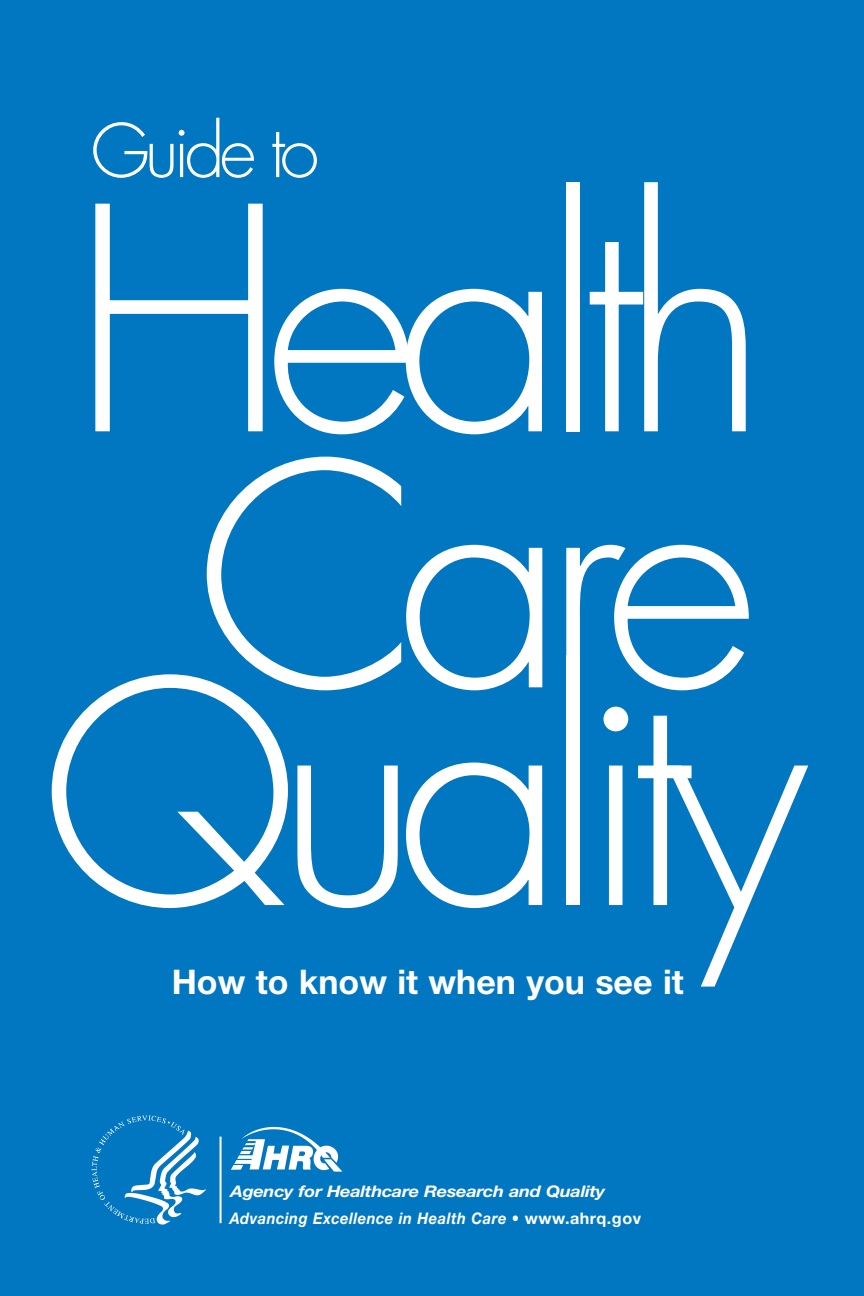
<style>
.page{position:relative;width:864px;height:1296px;background:#0077c0}
.page>*{position:absolute;margin:0;border:0;box-sizing:border-box;transform-origin:0 0}
.t1{font:300 302px/256px "Futura";letter-spacing:-.075em;color:#fff;text-align:center}
.t2{font:300 72px "Futura";letter-spacing:-.075em;color:#fff}
.t3{font:700 34px "Helvetica Neue";color:#fff}
.t4{font:italic 700 16px "Helvetica Neue";letter-spacing:.035em;color:#fff;scale:.92 1}
.t5{font:italic 700 16px "Helvetica Neue";letter-spacing:-.015em;color:#fff;scale:1.14 1}
.s1{font-style:normal}
</style>
<div class="page">
<img style="left:91px;top:1115px;width:115px;height:110px">
<img style="left:231px;top:1126px;width:112px;height:46px">
<hr style="left:220px;top:1137px;width:2px;height:86px;background:#fff">
<h2 class="t2" style="left:91px;top:118px;width:230px">Guide to</h2>
<h1 class="t1" style="left:71px;top:218px;width:700px">Health<br>Care</h1>
<h1 class="t1" style="left:41px;top:692px;width:769px">Quality</h1>
<h3 class="t3" style="left:172px;top:970px;width:514px">How to know it when you see it</h3>
<p class="t5" style="left:231px;top:1186px;width:330px">Agency for Healthcare Research and Quality</p>
<p class="t4" style="left:230px;top:1213px;width:449px">Advancing Excellence in Health Care • <span class="s1">www.ahrq.gov</span></p>
</div>
